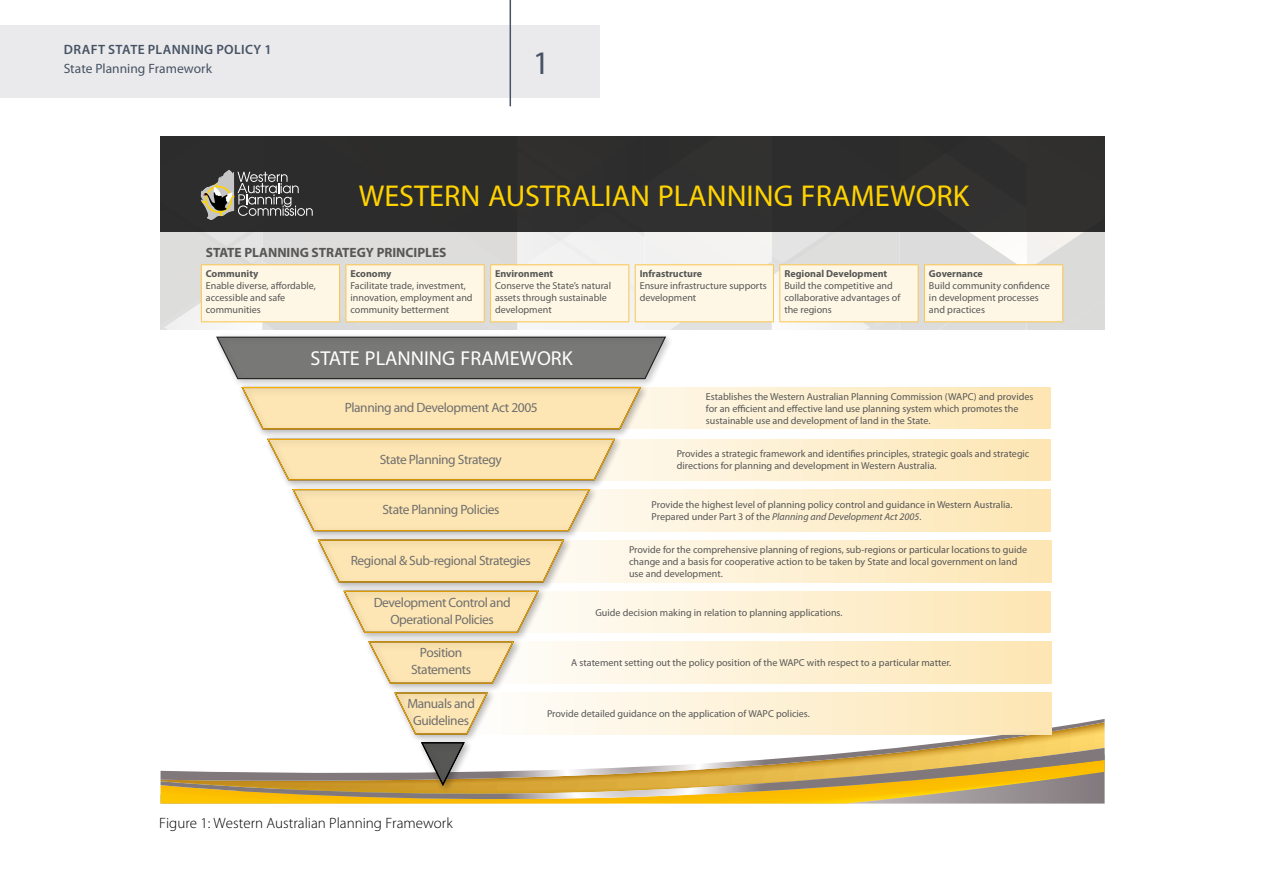
<style>
.page{position:relative;width:1263px;height:893px;background:#fff}
.page>*{position:absolute;margin:0;border:0;box-sizing:border-box;transform-origin:0 0}
.t1{font:33px "Myriad Pro";color:#475364}
.t2{font:30.3px "Myriad Pro";color:#ffd300}
.t3{font:20.25px "Myriad Pro";color:#fff}
.t4{font:300 15px "Myriad Pro";color:#000}
.t5{font:13.5px/16.2px "Myriad Pro";letter-spacing:-.03em;color:#706f6f;text-align:center}
.t6{font:700 13.5px "Myriad Pro";color:#575756}
.t7{font:600 13.5px "Myriad Pro";letter-spacing:.03em;color:#475364}
.t8{font:13.5px "Myriad Pro";color:#475364}
.t9{font:10.05px/12.1px "Myriad Pro";color:#575756}
.t10{font:700 10.05px "Myriad Pro";color:#575756}
.s1{font-style:italic}
</style>
<div class="page">
<div style="left:0;top:26px;width:600px;height:72px;background:#eaeaed"></div>
<hr style="left:509px;top:0;width:2px;height:106px;background:#475364">
<svg style="left:957px;top:719px;width:147px;height:22px"></svg>
<svg style="left:623px;top:439px;width:428px;height:41px;background:#fdeece"></svg>
<svg style="left:599px;top:489px;width:452px;height:42px;background:#fdefcf"></svg>
<svg style="left:572px;top:540px;width:479px;height:42px;background:#fdefd1"></svg>
<svg style="left:547px;top:591px;width:504px;height:42px;background:#fdf0d2"></svg>
<svg style="left:535px;top:641px;width:516px;height:43px;background:#fdf0d3"></svg>
<div style="left:461px;top:692px;width:590px;height:43px;background:linear-gradient(to right,#fefefe,#fde6b3)"></div>
<svg style="left:649px;top:387px;width:402px;height:42px;background:#fdedcc"></svg>
<svg style="left:161px;top:136px;width:943px;height:194px;background:#6a6a69"></svg>
<div style="left:202px;top:265px;width:860px;height:57px;background:#fef7e6"></div>
<hr style="left:201px;top:264px;width:139px;height:1px;background:#fbc54e">
<hr style="left:201px;top:265px;width:1px;height:56px;background:#fbc54e">
<hr style="left:339px;top:265px;width:1px;height:56px;background:#fbc54e">
<hr style="left:201px;top:321px;width:139px;height:1px;background:#fbc54e">
<hr style="left:345px;top:264px;width:140px;height:1px;background:#fbc54e">
<hr style="left:345px;top:265px;width:1px;height:56px;background:#fbc54e">
<hr style="left:484px;top:265px;width:1px;height:56px;background:#fbc54e">
<hr style="left:345px;top:321px;width:140px;height:1px;background:#fbc54e">
<hr style="left:490px;top:264px;width:139px;height:1px;background:#fbc54e">
<hr style="left:490px;top:265px;width:1px;height:56px;background:#fbc54e">
<hr style="left:628px;top:265px;width:1px;height:56px;background:#fbc54e">
<hr style="left:490px;top:321px;width:139px;height:1px;background:#fbc54e">
<hr style="left:635px;top:264px;width:139px;height:1px;background:#fbc54e">
<hr style="left:635px;top:265px;width:1px;height:56px;background:#fbc54e">
<hr style="left:773px;top:265px;width:1px;height:56px;background:#fbc54e">
<hr style="left:635px;top:321px;width:139px;height:1px;background:#fbc54e">
<hr style="left:779px;top:264px;width:139px;height:1px;background:#fbc54e">
<hr style="left:779px;top:265px;width:1px;height:56px;background:#fbc54e">
<hr style="left:918px;top:265px;width:1px;height:56px;background:#fbc54e">
<hr style="left:779px;top:321px;width:139px;height:1px;background:#fbc54e">
<hr style="left:924px;top:264px;width:139px;height:1px;background:#fbc54e">
<hr style="left:924px;top:265px;width:1px;height:56px;background:#fbc54e">
<hr style="left:1062px;top:265px;width:1px;height:56px;background:#fbc54e">
<hr style="left:924px;top:321px;width:139px;height:1px;background:#fbc54e">
<div style="left:212px;top:332px;width:462px;height:56px;background:#000;opacity:.28"></div>
<svg style="left:215px;top:336px;width:452px;height:44px;background:#7c7c7b"></svg>
<div style="left:238px;top:382px;width:411px;height:57px;background:#000;opacity:.28"></div>
<svg style="left:241px;top:386px;width:401px;height:44px;background:#f6dea9"></svg>
<div style="left:263px;top:434px;width:360px;height:55px;background:#000;opacity:.28"></div>
<svg style="left:266px;top:438px;width:350px;height:43px;background:#f6dea9"></svg>
<div style="left:289px;top:485px;width:310px;height:55px;background:#000;opacity:.28"></div>
<svg style="left:292px;top:488px;width:299px;height:44px;background:#f6deab"></svg>
<div style="left:314px;top:535px;width:258px;height:57px;background:#000;opacity:.28"></div>
<svg style="left:317px;top:539px;width:248px;height:44px;background:#f3dca9"></svg>
<div style="left:340px;top:586px;width:207px;height:56px;background:#000;opacity:.28"></div>
<svg style="left:343px;top:590px;width:197px;height:43px;background:#f5deab"></svg>
<div style="left:365px;top:637px;width:157px;height:56px;background:#000;opacity:.28"></div>
<svg style="left:368px;top:640px;width:147px;height:44px;background:#f3ddad"></svg>
<div style="left:391px;top:688px;width:105px;height:56px;background:#000;opacity:.28"></div>
<svg style="left:394px;top:691px;width:95px;height:44px;background:#f1ddb0"></svg>
<div style="left:417px;top:738px;width:56px;height:56px;background:#000;opacity:.28"></div>
<svg style="left:161px;top:741px;width:943px;height:63px"></svg>
<h3 class="t7" style="left:64px;top:41px;width:209px">DRAFT STATE PLANNING POLICY 1</h3>
<h3 class="t8" style="left:64px;top:60px;width:150px">State Planning Framework</h3>
<h1 class="t1" style="left:533px;top:42px;width:18px">1</h1>
<h2 class="t2" style="left:359px;top:177px;width:612px">WESTERN AUSTRALIAN PLANNING FRAMEWORK</h2>
<h3 class="t6" style="left:206px;top:244px;width:242px">STATE PLANNING STRATEGY PRINCIPLES</h3>
<p class="t10" style="left:206px;top:267px;width:54px">Community</p>
<p class="t9" style="left:206px;top:279px;width:112px">Enable diverse, affordable, accessible and safe communities</p>
<p class="t10" style="left:350px;top:267px;width:43px">Economy</p>
<p class="t9" style="left:350px;top:279px;width:124px">Facilitate trade, investment, innovation, employment and community betterment</p>
<p class="t10" style="left:495px;top:267px;width:60px">Environment</p>
<p class="t9" style="left:495px;top:279px;width:118px">Conserve the State’s natural assets through sustainable development</p>
<p class="t10" style="left:640px;top:267px;width:64px">Infrastructure</p>
<p class="t9" style="left:640px;top:279px;width:129px">Ensure infrastructure supports development</p>
<p class="t10" style="left:784px;top:267px;width:104px">Regional Development</p>
<p class="t9" style="left:784px;top:279px;width:117px">Build the competitive and collaborative advantages of the regions</p>
<p class="t10" style="left:929px;top:267px;width:55px">Governance</p>
<p class="t9" style="left:929px;top:279px;width:123px">Build community confidence in development processes and practices</p>
<h3 class="t3" style="left:310px;top:345px;width:264px">STATE PLANNING FRAMEWORK</h3>
<h3 class="t5" style="left:345px;top:399px;width:195px">Planning and Development Act 2005</h3>
<h3 class="t5" style="left:380px;top:451px;width:124px">State Planning Strategy</h3>
<h3 class="t5" style="left:382px;top:501px;width:119px">State Planning Policies</h3>
<h3 class="t5" style="left:351px;top:552px;width:182px">Regional &amp; Sub-regional Strategies</h3>
<h3 class="t5" style="left:374px;top:595px;width:138px">Development Control and<br>Operational Policies</h3>
<p class="t9" style="left:706px;top:390px;width:329px">Establishes the Western Australian Planning Commission (WAPC) and provides for an efficient and effective land use planning system which promotes the sustainable use and development of land in the State.</p>
<p class="t9" style="left:677px;top:448px;width:354px">Provides a strategic framework and identifies principles, strategic goals and strategic directions for planning and development in Western Australia.</p>
<p class="t9" style="left:652px;top:498px;width:362px">Provide the highest level of planning policy control and guidance in Western Australia.<br>Prepared under Part 3 of the <span class="s1">Planning and Development Act 2005</span>.</p>
<p class="t9" style="left:629px;top:543px;width:400px">Provide for the comprehensive planning of regions, sub-regions or particular locations to guide change and a basis for cooperative action to be taken by State and local government on land use and development.</p>
<p class="t9" style="left:595px;top:606px;width:249px">Guide decision making in relation to planning applications.</p>
<h3 class="t5" style="left:411px;top:645px;width:62px">Position<br>Statements</h3>
<p class="t9" style="left:571px;top:656px;width:382px">A statement setting out the policy position of the WAPC with respect to a particular matter.</p>
<h3 class="t5" style="left:407px;top:695px;width:69px">Manuals and<br>Guidelines</h3>
<h3 class="t4" style="left:159px;top:814px;width:295px">Figure 1: Western Australian Planning Framework</h3>
<p class="t9" style="left:547px;top:707px;width:264px">Provide detailed guidance on the application of WAPC policies.</p>
</div>
